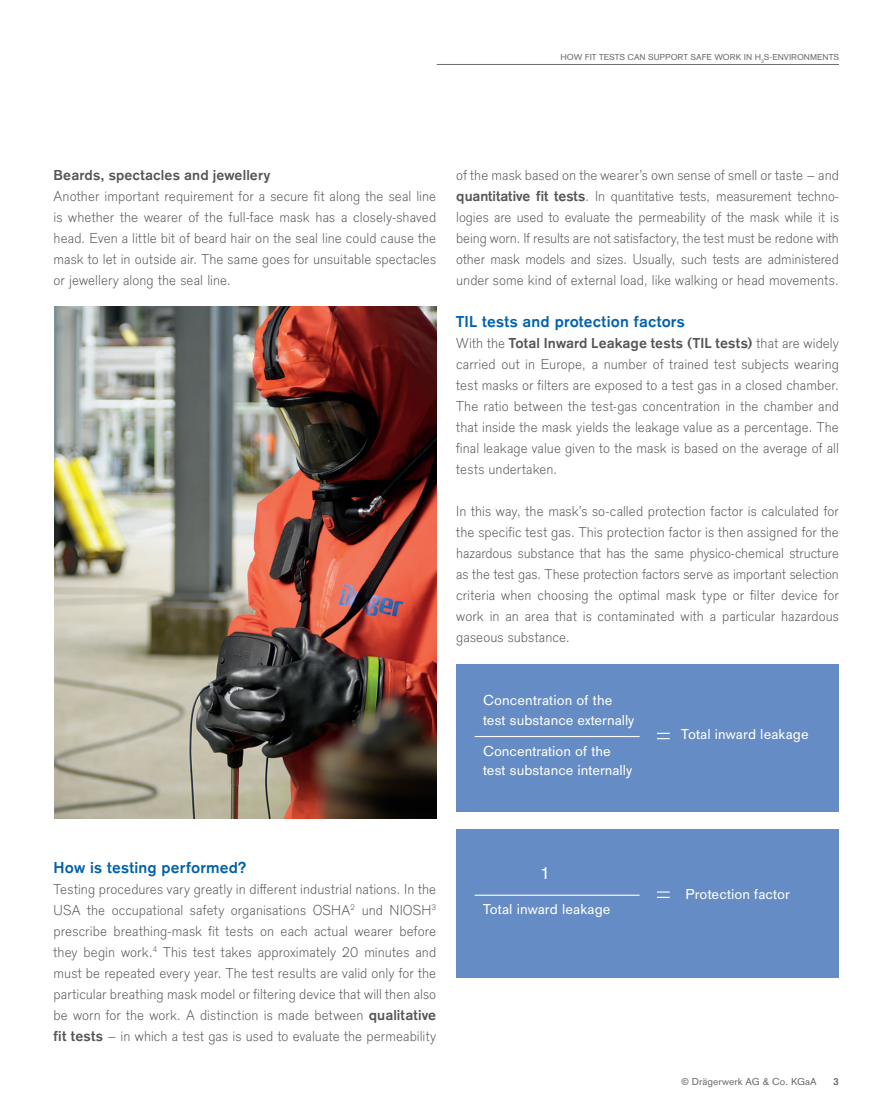
<style>
.page{position:relative;width:893px;height:1106px;background:#fff}
.page>*{position:absolute;margin:0;border:0;box-sizing:border-box;transform-origin:0 0}
.t1{font:18px "Draeger Sans";color:#fff}
.t2{font:700 16.5px "Draeger Sans";letter-spacing:.01em;color:#0161aa}
.t3{font:300 15px/21px "Draeger Sans";letter-spacing:.005em;color:#545557;text-align:justify}
.t4{font:15px/19.5px "Draeger Sans";letter-spacing:.005em;color:#fff}
.t5{font:700 15px "Draeger Sans";letter-spacing:.005em;color:#545557}
.t6{font:10.5px "Draeger Sans";color:#6c6d70}
.t7{font:700 10.5px "Draeger Sans";color:#6c6d70}
.t8{font:9px "Draeger Sans";color:#6c6d70}
.s1{font-weight:700}
</style>
<div class="page">
<hr style="left:437px;top:64px;width:402px;height:1px;background:#6c6d70">
<div style="left:456px;top:664px;width:383px;height:147px;background:#668cc5"></div>
<div style="left:456px;top:829px;width:383px;height:149px;background:#668cc5"></div>
<img style="left:54px;top:306px;width:383px;height:513px">
<hr style="left:475px;top:736px;width:164px;height:1px;background:#fff">
<hr style="left:475px;top:894px;width:164px;height:1px;background:#fff">
<svg style="left:657px;top:732px;width:13px;height:7px"></svg>
<svg style="left:657px;top:891px;width:13px;height:7px"></svg>
<p class="t8" style="left:561px;top:51px;width:280px">HOW FIT TESTS CAN SUPPORT SAFE WORK IN H<sub>2</sub>S-ENVIRONMENTS</p>
<p class="t5" style="left:54px;top:165px;width:218px">Beards, spectacles and jewellery</p>
<p class="t3" style="left:54px;top:185px;width:384px">Another important requirement for a secure fit along the seal line is whether the wearer of the full-face mask has a closely-shaved head. Even a little bit of beard hair on the seal line could cause the mask to let in outside air. The same goes for unsuitable spectacles or jewellery along the seal line.</p>
<p class="t3" style="left:456px;top:164px;width:384px">of the mask based on the wearer’s own sense of smell or taste – and <span class="s1">quantitative fit tests</span>. In quantitative tests, measurement techno&shy;logies are used to evaluate the permeability of the mask while it is being worn. If results are not satisfactory, the test must be redone with other mask models and sizes. Usually, such tests are administered under some kind of external load, like walking or head movements.</p>
<p class="t2" style="left:456px;top:310px;width:230px">TIL tests and protection factors</p>
<p class="t3" style="left:456px;top:332px;width:384px">With the <span class="s1">Total Inward Leakage tests (TIL tests)</span> that are widely carried out in Europe, a number of trained test subjects wearing test masks or filters are exposed to a test gas in a closed chamber.<br>The ratio between the test-gas concentration in the chamber and that inside the mask yields the leakage value as a percentage. The final leakage value given to the mask is based on the average of all tests undertaken.</p>
<p class="t3" style="left:456px;top:500px;width:384px">In this way, the mask’s so-called protection factor is calculated for the specific test gas. This protection factor is then assigned for the hazardous substance that has the same physico-chemical structure as the test gas. These protection factors serve as important selection criteria when choosing the optimal mask type or filter device for work in an area that is contaminated with a particular hazardous gaseous substance.</p>
<p class="t4" style="left:483px;top:690px;width:153px">Concentration of the test substance externally</p>
<p class="t4" style="left:483px;top:740px;width:151px">Concentration of the test substance internally</p>
<p class="t4" style="left:681px;top:723px;width:129px">Total inward leakage</p>
<p class="t2" style="left:54px;top:856px;width:194px">How is testing performed?</p>
<p class="t3" style="left:54px;top:878px;width:384px">Testing procedures vary greatly in different industrial nations. In the USA the occupational safety organisations OSHA<sup>2</sup> und NIOSH<sup>3 </sup>prescribe breathing-mask fit tests on each actual wearer before they begin work.<sup>4</sup> This test takes approximately 20 minutes and must be repeated every year. The test results are valid only for the particular breathing mask model or filtering device that will then also be worn for the work. A distinction is made between <span class="s1">qualitative fit tests</span> – in which a test gas is used to evaluate the permeability</p>
<p class="t1" style="left:541px;top:860px;width:8px">1</p>
<p class="t4" style="left:483px;top:898px;width:129px">Total inward leakage</p>
<p class="t4" style="left:685px;top:883px;width:106px">Protection factor</p>
<p class="t6" style="left:681px;top:1073px;width:137px">© Drägerwerk AG &amp; Co. KGaA</p>
<p class="t7" style="left:833px;top:1074px;width:7px">3</p>
</div>
